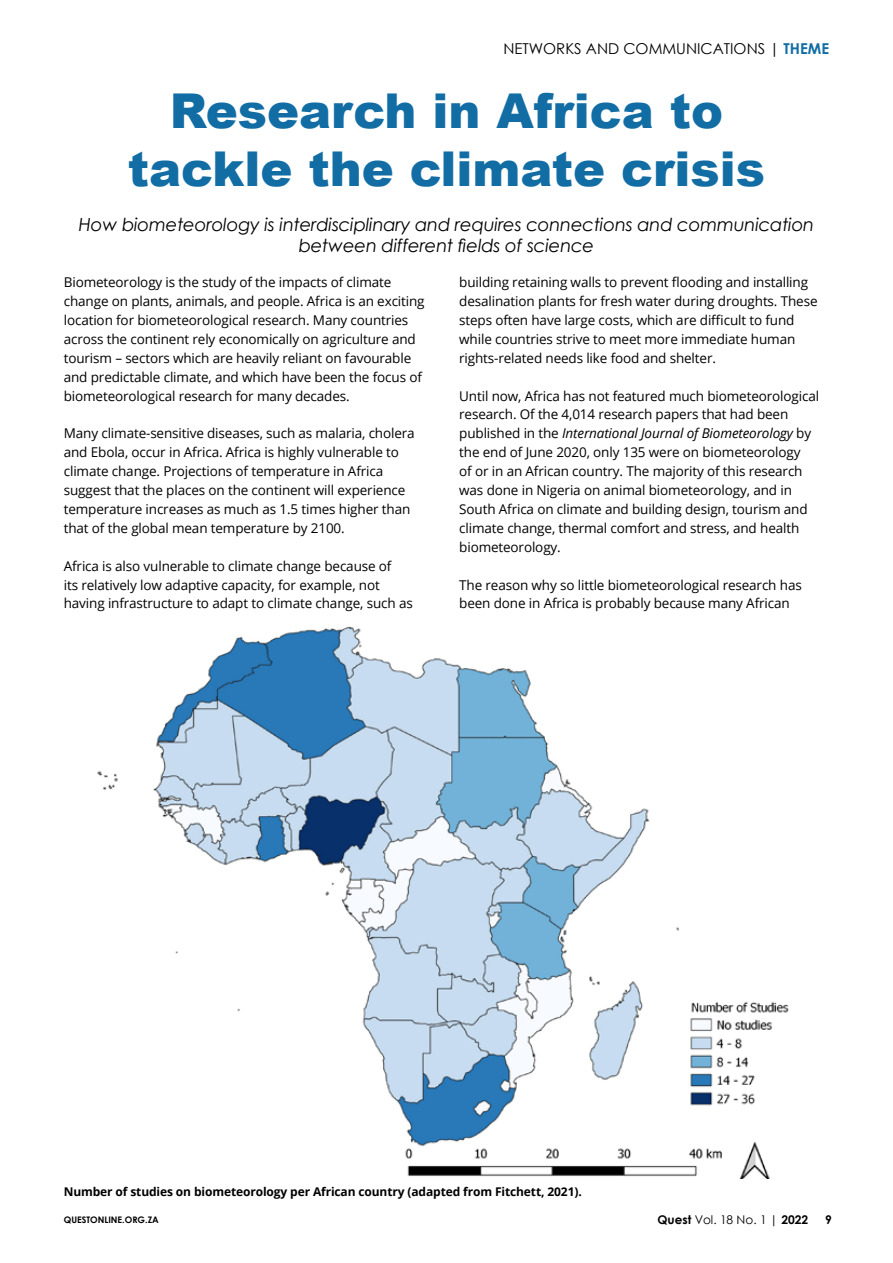
<style>
.page{position:relative;width:893px;height:1263px;background:#fff}
.page>*{position:absolute;margin:0;border:0;box-sizing:border-box;transform-origin:0 0}
.t1{font:900 48px/57.6px "Arial";color:#116da3;text-align:center}
.t2{font:italic 18px/21px "Century Gothic";letter-spacing:-.01em;color:#000;text-align:center}
.t3{font:15px "Century Gothic";color:#000}
.t4{font:13.5px/18.9px "Open Sans";letter-spacing:-.01em;color:#000}
.t5{font:700 12px "Open Sans";letter-spacing:-.01em;color:#000}
.t6{font:12px "Century Gothic";color:#000}
.t7{font:700 12px "Century Gothic";color:#000}
.t8{font:700 9px "Century Gothic";color:#000}
.s1{font-weight:700;color:#116da3}
.s2{font-style:italic}
.s3{font-weight:700}
</style>
<div class="page">
<img style="left:97px;top:626px;width:692px;height:552px">
<p class="t3" style="left:503px;top:38px;width:327px">NETWORKS AND COMMUNICATIONS | <span class="s1">THEME</span></p>
<h1 class="t1" style="left:128px;top:80px;width:639px">Research in Africa to tackle the climate crisis</h1>
<h2 class="t2" style="left:79px;top:214px;width:737px">How biometeorology is interdisciplinary and requires connections and communication between different fields of science</h2>
<p class="t4" style="left:64px;top:272px;width:362px">Biometeorology is the study of the impacts of climate change on plants, animals, and people. Africa is an exciting location for biometeorological research. Many countries across the continent rely economically on agriculture and tourism – sectors which are heavily reliant on favourable and predictable climate, and which have been the focus of biometeorological research for many decades.</p>
<p class="t4" style="left:64px;top:424px;width:352px">Many climate-sensitive diseases, such as malaria, cholera and Ebola, occur in Africa. Africa is highly vulnerable to climate change. Projections of temperature in Africa suggest that the places on the continent will experience temperature increases as much as 1.5 times higher than that of the global mean temperature by 2100.</p>
<p class="t4" style="left:64px;top:556px;width:351px">Africa is also vulnerable to climate change because of<br>its relatively low adaptive capacity, for example, not having infrastructure to adapt to climate change, such as</p>
<p class="t4" style="left:459px;top:272px;width:360px">building retaining walls to prevent flooding and installing desalination plants for fresh water during droughts. These steps often have large costs, which are difficult to fund while countries strive to meet more immediate human rights-related needs like food and shelter.</p>
<p class="t4" style="left:459px;top:386px;width:361px">Until now, Africa has not featured much biometeorological research. Of the 4,014 research papers that had been published in the <span class="s2">International Journal of Biometeorology</span> by the end of June 2020, only 135 were on biometeorology<br>of or in an African country. The majority of this research was done in Nigeria on animal biometeorology, and in South Africa on climate and building design, tourism and climate change, thermal comfort and stress, and health biometeorology.</p>
<p class="t4" style="left:459px;top:575px;width:344px">The reason why so little biometeorological research has been done in Africa is probably because many African</p>
<p class="t5" style="left:64px;top:1183px;width:519px">Number of studies on biometeorology per African country (adapted from Fitchett, 2021).</p>
<p class="t8" style="left:64px;top:1213px;width:97px">QUESTONLINE.ORG.ZA</p>
<p class="t6" style="left:657px;top:1211px;width:152px"><span class="s3">Quest</span> Vol. 18 No. 1 | <span class="s3">2022</span></p>
<p class="t7" style="left:825px;top:1210px;width:8px">9</p>
</div>
